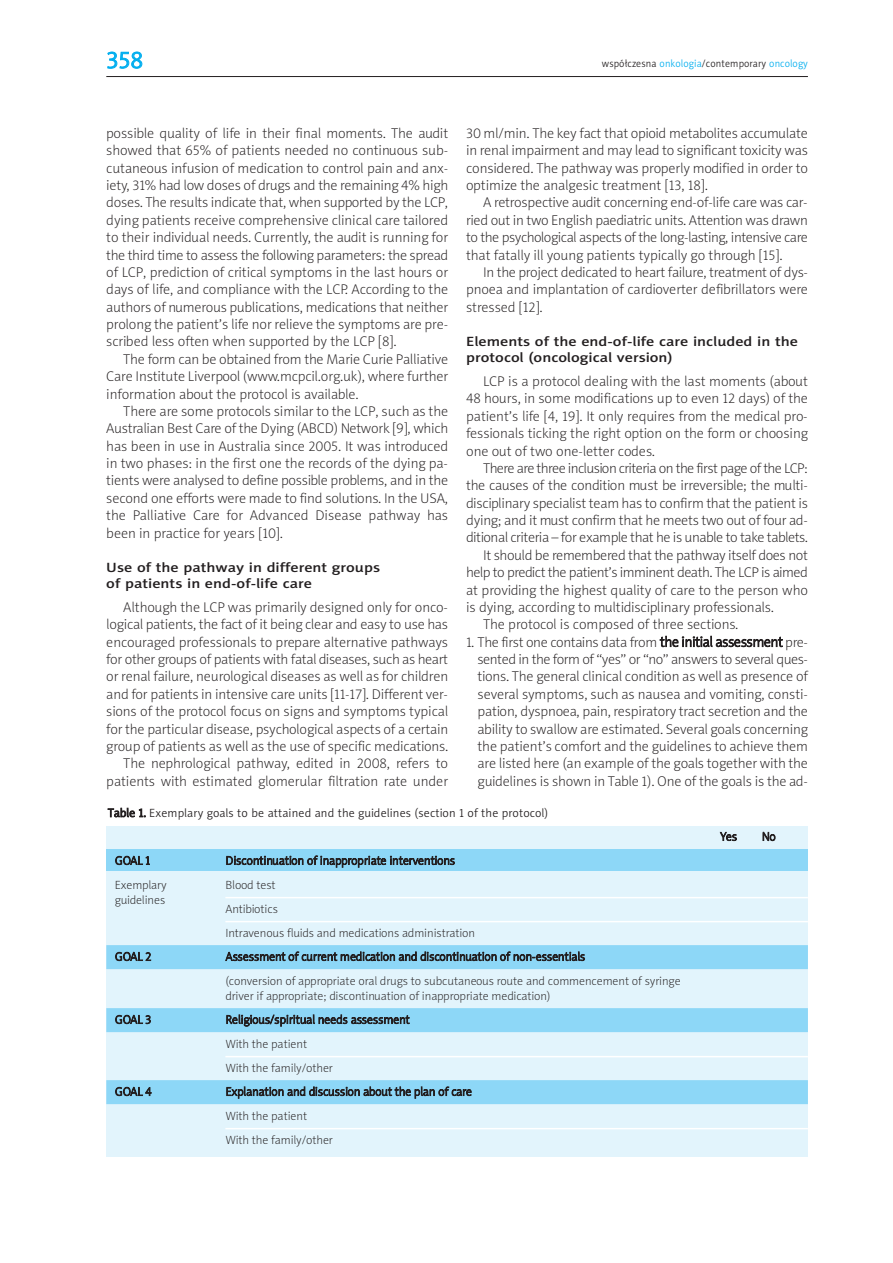
<style>
.page{position:relative;width:893px;height:1263px;background:#fff}
.page>*{position:absolute;margin:0;border:0;box-sizing:border-box;transform-origin:0 0}
.t1{font:24px "Naomi Sans EFNPS Light";color:#00aeef}
.t2{font:14.25px/17.4px "Naomi Sans EFNPS Thin";letter-spacing:-.005em;color:#231f20;text-align:justify}
.t3{font:14.25px "Naomi Sans EFNPS Thin";letter-spacing:-.035em;color:#231f20}
.t4{font:14.25px "Naomi Sans EFNPS Thin";letter-spacing:-.03em;color:#231f20}
.t5{font:13.5px/16.6px "Naomi Sans EFNPS Medium";color:#231f20;scale:1.2 1}
.t6{font:12px/24px "Naomi Sans EFNPS Thin";color:#231f20}
.t7{font:12px "Naomi Sans EFNPS Light";letter-spacing:.015em;color:#231f20}
.t8{font:10.5px "Naomi Sans EFNPS Light";letter-spacing:.015em;color:#231f20;scale:.95 1}
.s1{color:#00aeef}
</style>
<div class="page">
<div style="left:106px;top:826px;width:702px;height:331px;background:#e2f4fc"></div>
<div style="left:106px;top:849px;width:702px;height:22px;background:#8dd7f7"></div>
<hr style="left:225px;top:897px;width:583px;height:1px;background:#fff">
<hr style="left:225px;top:921px;width:583px;height:1px;background:#fff">
<div style="left:106px;top:945px;width:702px;height:24px;background:#8dd7f7"></div>
<div style="left:106px;top:1008px;width:702px;height:24px;background:#8dd7f7"></div>
<hr style="left:225px;top:1056px;width:583px;height:1px;background:#fff">
<div style="left:106px;top:1080px;width:702px;height:24px;background:#8dd7f7"></div>
<hr style="left:225px;top:1128px;width:583px;height:1px;background:#fff">
<hr style="left:106px;top:76px;width:702px;height:1px;background:#231f20">
<h1 class="t1" style="left:106px;top:51px;width:38px">358</h1>
<p class="t8" style="left:602px;top:60px;width:218px">współczesna <span class="s1">onkologia</span>/contemporary <span class="s1">oncology</span></p>
<p class="t2" style="left:466px;top:126px;width:343px">30 ml/min. The key fact that opioid metabolites accumulate in renal impairment and may lead to significant toxicity was considered. The pathway was properly modified in order to optimize the analgesic treatment [13, 18].</p>
<p class="t2" style="left:466px;top:195px;width:343px;text-indent:17px">A retrospective audit concerning end-of-life care was car&shy;ried out in two English paediatric units. Attention was drawn to the psychological aspects of the long-lasting, intensive care that fatally ill young patients typically go through [15].</p>
<p class="t2" style="left:466px;top:265px;width:343px;text-indent:17px">In the project dedicated to heart failure, treatment of dys&shy;pnoea and implantation of cardioverter defibrillators were stressed [12].</p>
<p class="t5" style="left:466px;top:334px;width:278px">Elements of the end-of-life care included in the protocol (oncological version)</p>
<p class="t2" style="left:466px;top:374px;width:343px;text-indent:17px">LCP is a protocol dealing with the last moments (about 48 hours, in some modifications up to even 12 days) of the patient’s life [4, 19]. It only requires from the medical pro&shy;fessionals ticking the right option on the form or choosing one out of two one-letter codes.</p>
<p class="t3" style="left:483px;top:463px;width:326px">There are three inclusion criteria on the first page of the LCP:</p>
<p class="t2" style="left:466px;top:478px;width:343px">the causes of the condition must be irreversible; the multi-</p>
<p class="t2" style="left:466px;top:495px;width:343px">disciplinary specialist team has to confirm that the patient is</p>
<p class="t2" style="left:466px;top:513px;width:343px">dying; and it must confirm that he meets two out of four ad-</p>
<p class="t2" style="left:466px;top:530px;width:343px">ditional criteria – for example that he is unable to take tablets.</p>
<p class="t2" style="left:483px;top:547px;width:326px">It should be remembered that the pathway itself does not</p>
<p class="t4" style="left:466px;top:567px;width:343px">help to predict the patient’s imminent death. The LCP is aimed</p>
<p class="t2" style="left:466px;top:582px;width:343px">at providing the highest quality of care to the person who</p>
<p class="t2" style="left:466px;top:600px;width:309px">is dying, according to multidisciplinary professionals.</p>
<p class="t2" style="left:483px;top:617px;width:257px">The protocol is composed of three sections.</p>
<p class="t2" style="left:478px;top:634px;width:332px;text-indent:-11px">1. The first one contains data from the initial assessment pre&shy;sented in the form of “yes” or “no” answers to several ques&shy;tions. The general clinical condition as well as presence of several symptoms, such as nausea and vomiting, consti&shy;pation, dyspnoea, pain, respiratory tract secretion and the ability to swallow are estimated. Several goals concerning the patient’s comfort and the guidelines to achieve them are listed here (an example of the goals together with the guidelines is shown in Table 1). One of the goals is the ad-</p>
<p class="t7" style="left:108px;top:808px;width:442px">Table 1. Exemplary goals to be attained and the guidelines (section 1 of the protocol)</p>
<p class="t6" style="left:720px;top:825px;width:18px">Yes</p>
<p class="t6" style="left:762px;top:825px;width:15px">No</p>
<p class="t6" style="left:115px;top:849px;width:37px">GOAL 1</p>
<p class="t6" style="left:226px;top:849px;width:231px">Discontinuation of inappropriate interventions</p>
<p class="t6" style="left:115px;top:873px;width:53px">Exemplary</p>
<p class="t6" style="left:225px;top:873px;width:52px">Blood test</p>
<p class="t6" style="left:115px;top:888px;width:52px">guidelines</p>
<p class="t6" style="left:225px;top:897px;width:251px">Antibiotics<br>Intravenous fluids and medications administration</p>
<p class="t6" style="left:115px;top:945px;width:38px">GOAL 2</p>
<p class="t6" style="left:225px;top:945px;width:457px">Assessment of current medication and discontinuation of non-essentials<br>(conversion of appropriate oral drugs to subcutaneous route and commencement of syringe</p>
<p class="t6" style="left:225px;top:984px;width:327px">driver if appropriate; discontinuation of inappropriate medication)</p>
<p class="t6" style="left:115px;top:1008px;width:38px">GOAL 3</p>
<p class="t6" style="left:225px;top:1008px;width:186px">Religious/spiritual needs assessment<br>With the patient<br>With the family/other</p>
<p class="t6" style="left:115px;top:1080px;width:38px">GOAL 4</p>
<p class="t6" style="left:225px;top:1080px;width:248px">Explanation and discussion about the plan of care<br>With the patient<br>With the family/other</p>
<p class="t2" style="left:106px;top:126px;width:343px">possible quality of life in their final moments. The audit showed that 65% of patients needed no continuous sub&shy;cutaneous infusion of medication to control pain and anx&shy;iety, 31% had low doses of drugs and the remaining 4% high doses. The results indicate that, when supported by the LCP, dying patients receive comprehensive clinical care tailored to their individual needs. Currently, the audit is running for the third time to assess the following parameters: the spread of LCP, prediction of critical symptoms in the last hours or days of life, and compliance with the LCP. According to the authors of numerous publications, medications that neither prolong the patient’s life nor relieve the symptoms are pre&shy;scribed less often when supported by the LCP [8].</p>
<p class="t2" style="left:106px;top:351px;width:343px;text-indent:17px">The form can be obtained from the Marie Curie Palliative Care Institute Liverpool (www.mcpcil.org.uk), where further information about the protocol is available.</p>
<p class="t2" style="left:106px;top:404px;width:343px;text-indent:17px">There are some protocols similar to the LCP, such as the Australian Best Care of the Dying (ABCD) Network [9], which has been in use in Australia since 2005. It was introduced in two phases: in the first one the records of the dying pa&shy;tients were analysed to define possible problems, and in the second one efforts were made to find solutions. In the USA, the Palliative Care for Advanced Disease pathway has been in practice for years [10].</p>
<p class="t5" style="left:106px;top:560px;width:230px">Use of the pathway in different groups of patients in end-of-life care</p>
<p class="t2" style="left:106px;top:600px;width:343px;text-align:right">Although the LCP was primarily designed only for onco&shy;logical patients, the fact of it being clear and easy to use has encouraged professionals to prepare alternative pathways for other groups of patients with fatal diseases, such as heart or renal failure, neurological diseases as well as for children and for patients in intensive care units [11-17]. Different ver&shy;sions of the protocol focus on signs and symptoms typical for the particular disease, psychological aspects of a certain group of patients as well as the use of specific medications.<br>The nephrological pathway, edited in 2008, refers to patients with estimated glomerular filtration rate under</p>
</div>
